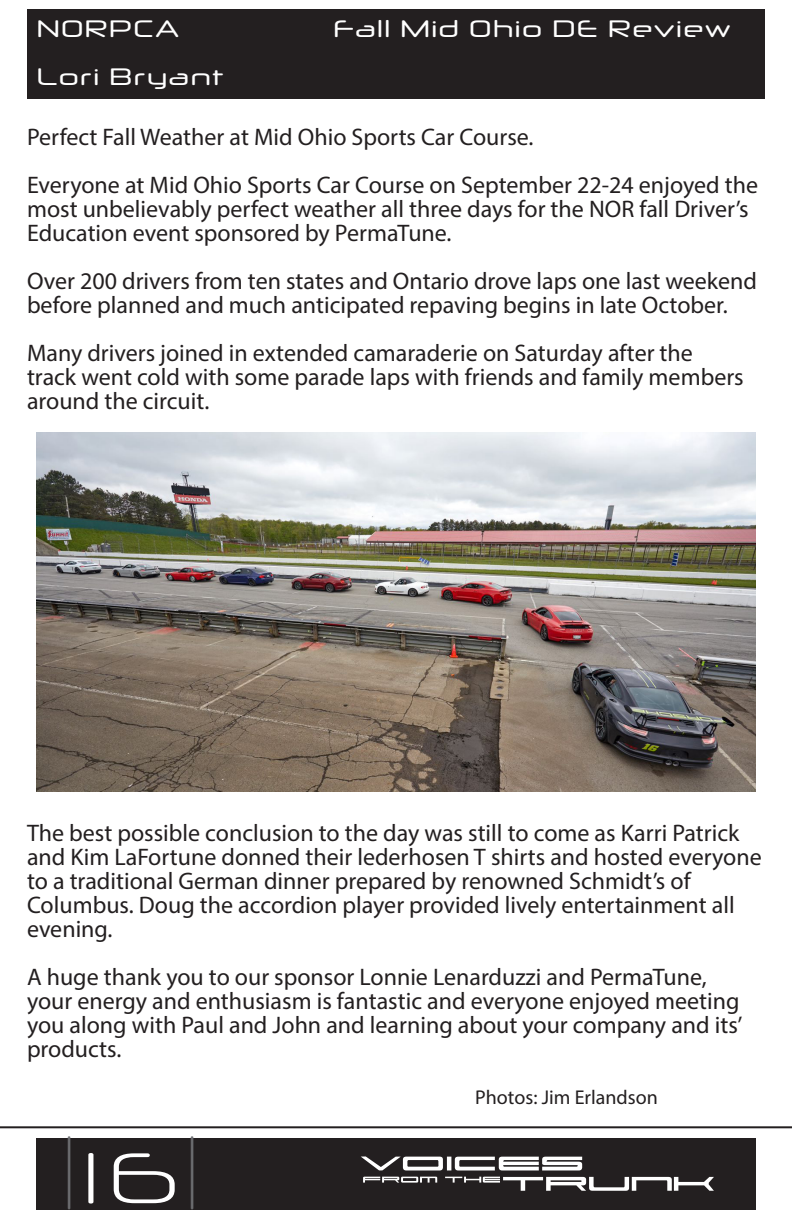
<style>
.page{position:relative;width:792px;height:1224px;background:#fff}
.page>*{position:absolute;margin:0;border:0;box-sizing:border-box;transform-origin:0 0}
.t1{font:72px "Neuropol X Lt";color:#6c6d70;scale:.5 1}
.t2{font:24px/24px "Myriad Pro";color:#231f20}
.t3{font:24px "Neuropol X Rg";letter-spacing:.005em;color:#fff}
.t4{font:20px "Myriad Pro";color:#231f20}
.s1{color:#fff}
</style>
<div class="page">
<div style="left:36px;top:1138px;width:720px;height:72px;background:#231f20"></div>
<svg style="left:363px;top:1177px;width:351px;height:14px"></svg>
<svg style="left:361px;top:1156px;width:221px;height:14px"></svg>
<hr style="left:0;top:1126px;width:792px;height:2px;background:#231f20">
<div style="left:27px;top:9px;width:738px;height:90px;background:#231f20"></div>
<img style="left:36px;top:432px;width:720px;height:360px">
<p class="t3" style="left:36px;top:8px;width:145px">NORPCA</p>
<p class="t3" style="left:333px;top:8px;width:400px">Fall Mid Ohio DE Review</p>
<p class="t3" style="left:36px;top:56px;width:190px">Lori Bryant</p>
<p class="t2" style="left:27px;top:113px;width:733px;line-height:48px">Perfect Fall Weather at Mid Ohio Sports Car Course.<br>Everyone at Mid Ohio Sports Car Course on September 22-24 enjoyed the</p>
<p class="t2" style="left:27px;top:197px;width:723px">most unbelievably perfect weather all three days for the NOR fall Driver’s<br>Education event sponsored by PermaTune.</p>
<p class="t2" style="left:27px;top:269px;width:732px">Over 200 drivers from ten states and Ontario drove laps one last weekend before planned and much anticipated repaving begins in late October.</p>
<p class="t2" style="left:27px;top:341px;width:718px">Many drivers joined in extended camaraderie on Saturday after the track went cold with some parade laps with friends and family members around the circuit.</p>
<p class="t2" style="left:27px;top:821px;width:736px">The best possible conclusion to the day was still to come as Karri Patrick and Kim LaFortune donned their lederhosen T shirts and hosted everyone to a traditional German dinner prepared by renowned Schmidt’s of Columbus. Doug the accordion player provided lively entertainment all evening.</p>
<p class="t2" style="left:27px;top:965px;width:717px">A huge thank you to our sponsor Lonnie Lenarduzzi and PermaTune, your energy and enthusiasm is fantastic and everyone enjoyed meeting you along with Paul and John and learning about your company and its’ products.</p>
<p class="t4" style="left:475px;top:1085px;width:184px">Photos: Jim Erlandson</p>
<h1 class="t1" style="left:62px;top:1112px;width:275px">|<span class="s1">16</span>|</h1>
</div>
